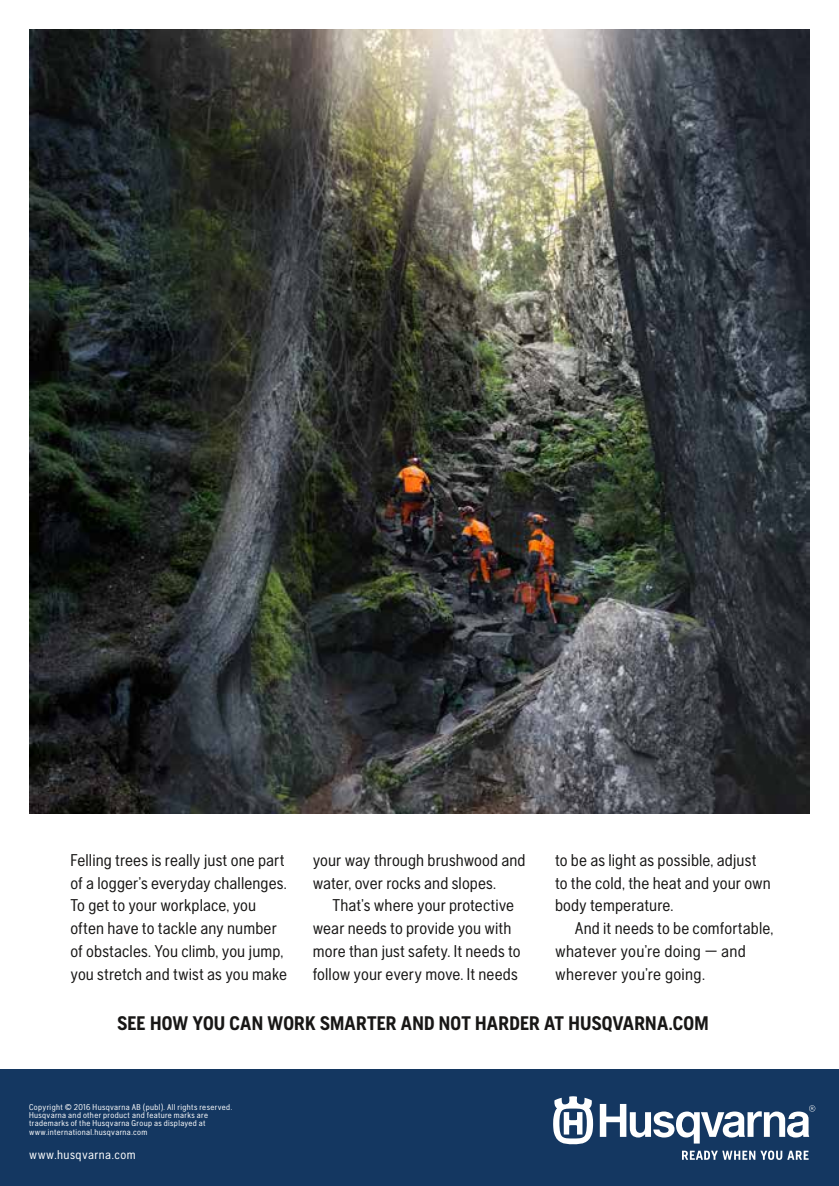
<style>
.page{position:relative;width:839px;height:1186px;background:#fff}
.page>*{position:absolute;margin:0;border:0;box-sizing:border-box;transform-origin:0 0}
.t1{font:700 19.6px "Husqvarna Gothic";letter-spacing:.01em;color:#181716}
.t2{font:16.97px/22.8px "Husqvarna Gothic";letter-spacing:.005em;color:#181716}
.t3{font:12.6px "Husqvarna Gothic";letter-spacing:.04em;color:#fff}
.t4{font:8.4px/8.4px "Husqvarna Gothic";letter-spacing:.045em;color:#fff}
</style>
<div class="page">
<img style="left:30px;top:30px;width:779px;height:784px">
<div style="left:0;top:1069px;width:838px;height:117px;background:#143761"></div>
<svg style="left:553px;top:1096px;width:40px;height:48px"></svg>
<svg style="left:599px;top:1104px;width:216px;height:39px"></svg>
<svg style="left:682px;top:1150px;width:126px;height:9px"></svg>
<p class="t2" style="left:555px;top:848px;width:217px">to be as light as possible, adjust to the cold, the heat and your own body temperature.</p>
<p class="t2" style="left:555px;top:916px;width:220px;text-indent:20px">And it needs to be comfortable, whatever you’re doing — and wherever you’re going.</p>
<p class="t1" style="left:117px;top:1011px;width:592px">SEE HOW YOU CAN WORK SMARTER AND NOT HARDER AT HUSQVARNA.COM</p>
<p class="t2" style="left:70px;top:848px;width:218px">Felling trees is really just one part of a logger’s everyday challenges.<br>To get to your workplace, you often have to tackle any number of obstacles. You climb, you jump, you stretch and twist as you make</p>
<p class="t2" style="left:313px;top:848px;width:214px">your way through brushwood and water, over rocks and slopes.</p>
<p class="t2" style="left:313px;top:894px;width:209px;text-indent:20px">That’s where your protective wear needs to provide you with more than just safety. It needs to follow your every move. It needs</p>
<p class="t4" style="left:29px;top:1102px;width:204px">Copyright © 2016 Husqvarna AB (publ). All rights reserved.<br>Husqvarna and other product and feature marks are trademarks of the Husqvarna Group as displayed at www.international.husqvarna.com</p>
<p class="t3" style="left:29px;top:1147px;width:108px">www.husqvarna.com</p>
</div>
